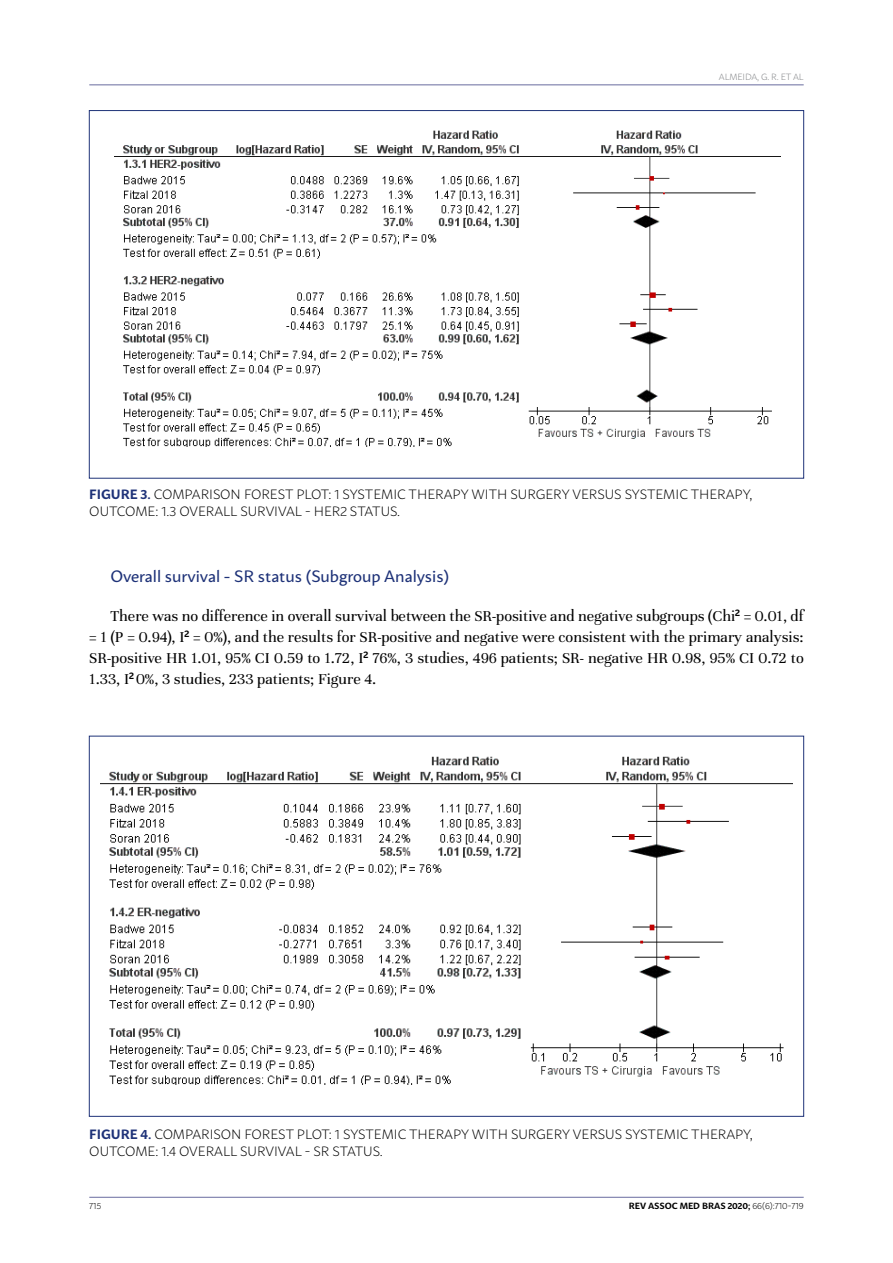
<style>
.page{position:relative;width:893px;height:1263px;background:#fff}
.page>*{position:absolute;margin:0;border:0;box-sizing:border-box;transform-origin:0 0}
.t1{font:16.5px/21px "Unna";color:#000;text-align:justify}
.t2{font:16.5px "Mato Sans";color:#1e3278}
.t3{font:200 13.5px "Mato Sans";color:#000}
.t4{font:600 9px "Mato Sans";color:#000}
.t5{font:200 9px "Mato Sans";letter-spacing:-.01em;color:#808285}
.t6{font:200 9px "Mato Sans";color:#000}
.s1{font-weight:600;color:#1e3278}
.s2{font-weight:200}
</style>
<div class="page">
<hr style="left:89px;top:85px;width:715px;height:1px;background:#696c9f">
<hr style="left:89px;top:1197px;width:715px;height:1px;background:#696c9f">
<img style="left:115px;top:130px;width:666px;height:316px">
<img style="left:101px;top:756px;width:691px;height:329px">
<p class="t5" style="left:719px;top:68px;width:86px">ALMEIDA, G. R. ET AL</p>
<p class="t3" style="left:89px;top:482px;width:164px"><span class="s1">FIGURE 3.</span> COMPARI SON FOR</p>
<p class="t3" style="left:270px;top:482px;width:258px">EST PLOT: 1 SYSTEMI C THERAPY WITH SURG</p>
<p class="t3" style="left:545px;top:482px;width:208px">ERY VERSUS SYSTEMI C THERAPY,</p>
<p class="t3" style="left:89px;top:499px;width:11px">OUT</p>
<p class="t3" style="left:117px;top:499px;width:140px">COME: 1.3 OVERALL SURVIV</p>
<p class="t3" style="left:286px;top:499px;width:116px">AL - HER2 STATU S.</p>
<p class="t2" style="left:111px;top:561px;width:340px">Overall survival - SR status (Subgroup Analysis)</p>
<p class="t1" style="left:89px;top:605px;width:716px;text-indent:21px">There was no difference in overall survival between the SR-positive and negative subgroups (Chi<sup>2</sup> = 0.01, df = 1 (P = 0.94), I<sup>2</sup> = 0%), and the results for SR-positive and negative were consistent with the primary analysis:<br>SR-positive HR 1.01, 95% CI 0.59 to 1.72, I<sup>2</sup> 76%, 3 studies, 496 patients; SR- negative HR 0.98, 95% CI 0.72 to 1.33, I<sup>2</sup> 0%, 3 studies, 233 patients; Figure 4.</p>
<p class="t3" style="left:89px;top:1122px;width:165px"><span class="s1">FIGURE 4.</span> COMPARI SON FOR</p>
<p class="t3" style="left:270px;top:1122px;width:258px">EST PLOT: 1 SYSTEMI C THERAPY WITH SURG</p>
<p class="t3" style="left:546px;top:1122px;width:208px">ERY VERSUS SYSTEMI C THERAPY,</p>
<p class="t3" style="left:89px;top:1138px;width:11px">OUT</p>
<p class="t3" style="left:117px;top:1138px;width:140px">COME: 1.4 OVERALL SURVIV</p>
<p class="t3" style="left:286px;top:1138px;width:98px">AL - SR STATU S.</p>
<p class="t6" style="left:89px;top:1198px;width:13px">715</p>
<p class="t4" style="left:629px;top:1198px;width:176px">REV ASSOC MED BRAS 2020; <span class="s2">66(6):710-719</span></p>
</div>
